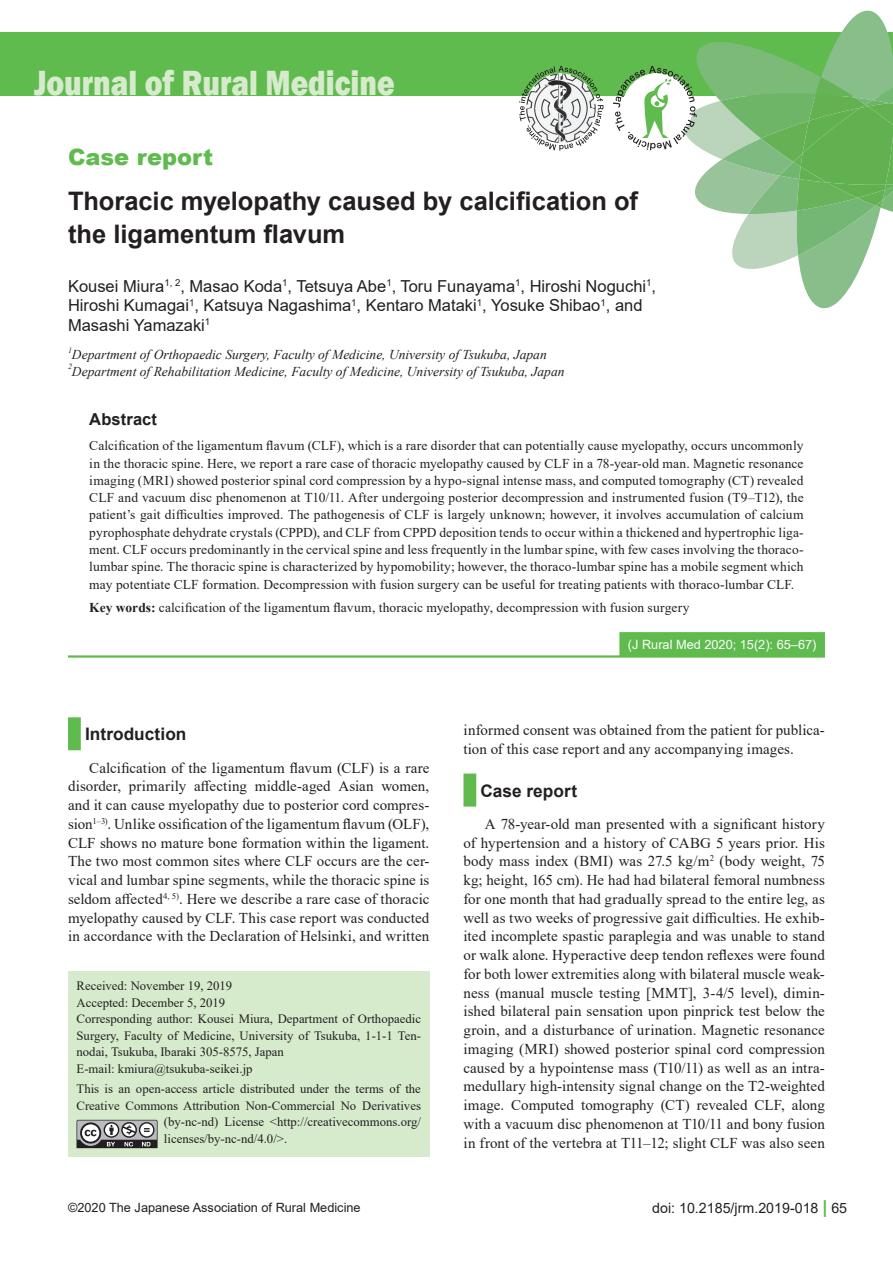
<style>
.page{position:relative;width:893px;height:1263px;background:#fff}
.page>*{position:absolute;margin:0;border:0;box-sizing:border-box;transform-origin:0 0}
.t1{font:800 36px "Franklin Gothic";color:#d6eacc;scale:.83 1}
.t2{font:700 25.5px/33px "Arial";color:#231f20}
.t3{font:900 22.5px "Arial";color:#5fbb4e}
.t4{font:700 17.25px "Arial";color:#231f20}
.t5{font:16.5px/19.5px "Arial";color:#231f20}
.t6{font:700 16.5px "Arial";letter-spacing:.01em;color:#231f20}
.t7{font:15px/18.8px "Times New Roman";letter-spacing:.005em;color:#231f20;text-align:justify}
.t8{font:14.25px "Arial";color:#231f20}
.t9{font:13.5px/17.2px "Times New Roman";letter-spacing:.01em;color:#231f20;text-align:justify}
.t10{font:italic 13.5px "Times New Roman";color:#231f20}
.t11{font:12.75px/16.5px "Times New Roman";color:#231f20}
.t12{font:12.75px "Arial";color:#231f20}
.t13{font:12.75px "Arial";color:#fff}
.t14{font:italic 7.8px "Times New Roman";color:#231f20}
.s1{font-weight:700}
.s2{font-weight:700;font-size:18px;color:#5fbb4e}
</style>
<div class="page">
<div style="left:0;top:32px;width:893px;height:64px;background:#5fbb4e"></div>
<svg style="left:613px;top:10px;width:280px;height:299px"></svg>
<svg style="left:519px;top:66px;width:84px;height:85px"></svg>
<hr style="left:68px;top:655px;width:757px;height:3px;background:#5fbb4e">
<div style="left:619px;top:632px;width:206px;height:24px;background:#5fbb4e"></div>
<div style="left:68px;top:717px;width:13px;height:33px;background:#5fbb4e"></div>
<div style="left:463px;top:773px;width:13px;height:33px;background:#5fbb4e"></div>
<div style="left:68px;top:971px;width:361px;height:186px;background:#d6eacc"></div>
<svg style="left:77px;top:1120px;width:81px;height:28px;background:#888788"></svg>
<h1 class="t1" style="left:34px;top:59px;width:436px">Journal of Rural Medicine</h1>
<h3 class="t3" style="left:68px;top:140px;width:147px">Case report</h3>
<h2 class="t2" style="left:68px;top:184px;width:571px">Thoracic myelopathy caused by calcification of the ligamentum flavum</h2>
<p class="t5" style="left:68px;top:276px;width:590px">Kousei Miura<sup>1,</sup> <sup>2</sup>, Masao Koda<sup>1</sup>, Tetsuya Abe<sup>1</sup>, Toru Funayama<sup>1</sup>, Hiroshi Noguchi<sup>1</sup>,<br>Hiroshi Kumagai<sup>1</sup>, Katsuya Nagashima<sup>1</sup>, Kentaro Mataki<sup>1</sup>, Yosuke Shibao<sup>1</sup>, and<br>Masashi Yamazaki<sup>1</sup></p>
<p class="t14" style="left:68px;top:345px;width:5px">1</p>
<p class="t10" style="left:72px;top:345px;width:476px">Department of Orthopaedic Surgery, Faculty of Medicine, University of Tsukuba, Japan</p>
<p class="t14" style="left:68px;top:361px;width:5px">2</p>
<p class="t10" style="left:72px;top:362px;width:494px">Department of Rehabilitation Medicine, Faculty of Medicine, University of Tsukuba, Japan</p>
<p class="t6" style="left:89px;top:407px;width:69px">Abstract</p>
<p class="t9" style="left:89px;top:437px;width:716px">Calcification of the ligamentum flavum (CLF), which is a rare disorder that can potentially cause myelopathy, occurs uncommonly in the thoracic spine. Here, we report a rare case of thoracic myelopathy caused by CLF in a 78-year-old man. Magnetic resonance imaging (MRI) showed posterior spinal cord compression by a hypo-signal intense mass, and computed tomography (CT) revealed CLF and vacuum disc phenomenon at T10/11. After undergoing posterior decompression and instrumented fusion (T9–T12), the patient’s gait difficulties improved. The pathogenesis of CLF is largely unknown; however, it involves accumulation of calcium pyrophosphate dehydrate crystals (CPPD), and CLF from CPPD deposition tends to occur within a thickened and hypertrophic liga&shy;ment. CLF occurs predominantly in the cervical spine and less frequently in the lumbar spine, with few cases involving the thoraco&shy;lumbar spine. The thoracic spine is characterized by hypomobility; however, the thoraco-lumbar spine has a mobile segment which may potentiate CLF formation. Decompression with fusion surgery can be useful for treating patients with thoraco-lumbar CLF.</p>
<p class="t9" style="left:89px;top:598px;width:602px"><span class="s1">Key words:</span> calcification of the ligamentum flavum, thoracic myelopathy, decompression with fusion surgery</p>
<p class="t13" style="left:628px;top:636px;width:190px">(J Rural Med 2020; 15(2): 65–67)</p>
<p class="t4" style="left:85px;top:722px;width:103px">Introduction</p>
<p class="t7" style="left:68px;top:758px;width:363px;text-indent:21px">Calcification of the ligamentum flavum (CLF) is a rare disorder, primarily affecting middle-aged Asian women, and it can cause myelopathy due to posterior cord compres&shy;sion<sup>1–3)</sup>. Unlike ossification of the ligamentum flavum (OLF), CLF shows no mature bone formation within the ligament.<br>The two most common sites where CLF occurs are the cer&shy;vical and lumbar spine segments, while the thoracic spine is seldom affected<sup>4,</sup> <sup>5)</sup>. Here we describe a rare case of thoracic myelopathy caused by CLF. This case report was conducted in accordance with the Declaration of Helsinki, and written</p>
<p class="t11" style="left:77px;top:977px;width:346px">Received: November 19, 2019<br>Accepted: December 5, 2019<br>Corresponding author: Kousei Miura, Department of Orthopaedic Surgery, Faculty of Medicine, University of Tsukuba, 1-1-1 Ten&shy;nodai, Tsukuba, Ibaraki 305-8575, Japan<br>E-mail: kmiura@tsukuba-seikei.jp</p>
<p class="t11" style="left:77px;top:1080px;width:346px">This is an open-access article distributed under the terms of the</p>
<p class="t11" style="left:77px;top:1097px;width:346px">Creative Commons Attribution Non-Commercial No Derivatives</p>
<p class="t11" style="left:164px;top:1113px;width:259px">(by-nc-nd) License &lt;http://creativecommons.org/</p>
<p class="t11" style="left:164px;top:1130px;width:125px">licenses/by-nc-nd/4.0/&gt;.</p>
<p class="t12" style="left:68px;top:1199px;width:294px">©2020 The Japanese Association of Rural Medicine</p>
<p class="t7" style="left:463px;top:720px;width:363px">informed consent was obtained from the patient for publica&shy;tion of this case report and any accompanying images.</p>
<p class="t4" style="left:480px;top:778px;width:98px">Case report</p>
<p class="t7" style="left:463px;top:814px;width:363px;text-indent:21px">A 78-year-old man presented with a significant history of hypertension and a history of CABG 5 years prior. His body mass index (BMI) was 27.5 kg/m<sup>2</sup> (body weight, 75 kg; height, 165 cm). He had had bilateral femoral numbness for one month that had gradually spread to the entire leg, as well as two weeks of progressive gait difficulties. He exhib&shy;ited incomplete spastic paraplegia and was unable to stand or walk alone. Hyperactive deep tendon reflexes were found for both lower extremities along with bilateral muscle weak&shy;ness (manual muscle testing [MMT], 3-4/5 level), dimin&shy;ished bilateral pain sensation upon pinprick test below the groin, and a disturbance of urination. Magnetic resonance imaging (MRI) showed posterior spinal cord compression caused by a hypointense mass (T10/11) as well as an intra&shy;medullary high-intensity signal change on the T2-weighted image. Computed tomography (CT) revealed CLF, along with a vacuum disc phenomenon at T10/11 and bony fusion in front of the vertebra at T11–12; slight CLF was also seen</p>
<p class="t8" style="left:652px;top:1198px;width:196px">doi: 10.2185/jrm.2019-018 <span class="s2">|</span> 65</p>
</div>
